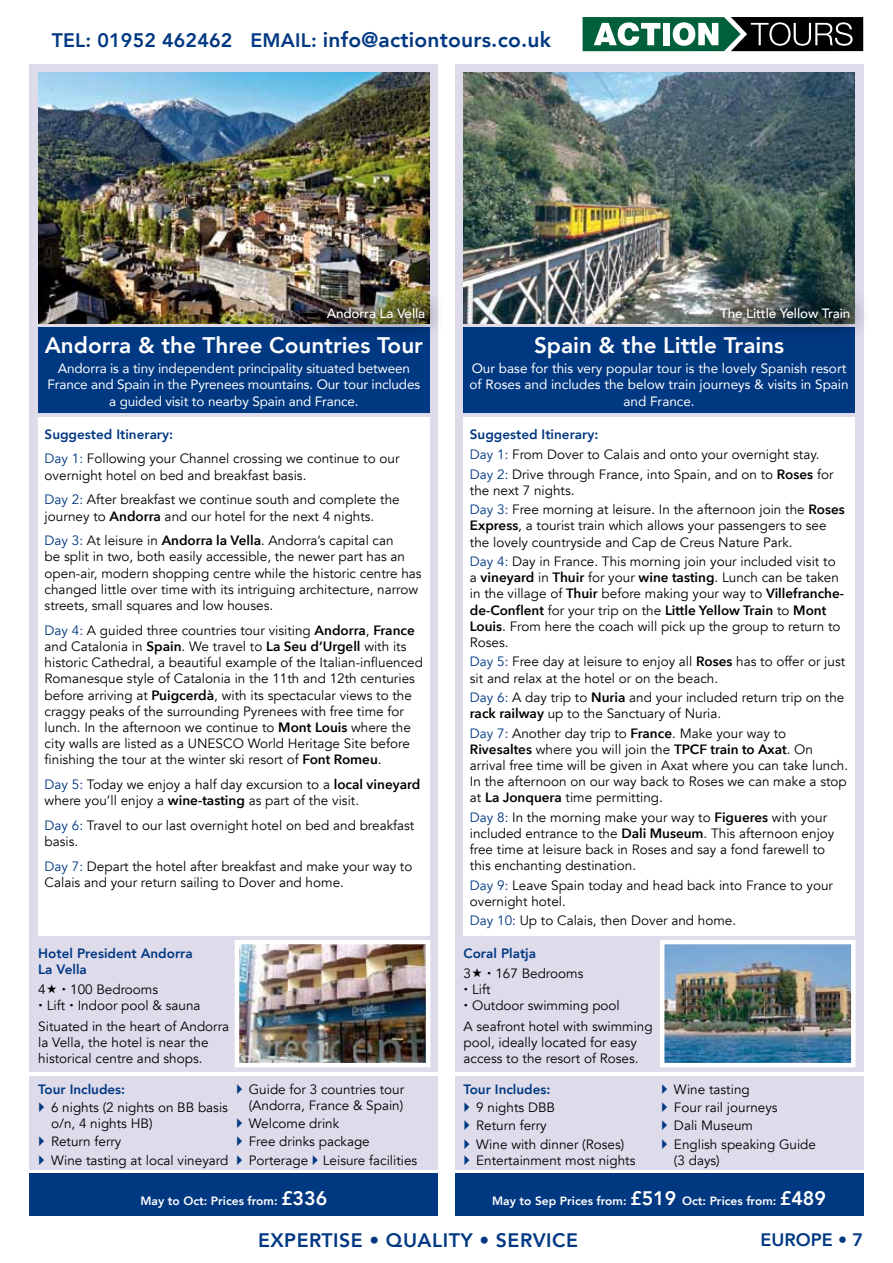
<style>
.page{position:relative;width:893px;height:1263px;background:#fff}
.page>*{position:absolute;margin:0;border:0;box-sizing:border-box;transform-origin:0 0}
.t1{font:800 22.5px "Avenir";color:#fff}
.t2{font:800 21px "Avenir";letter-spacing:.01em;color:#003882}
.t3{font:800 19.5px "Avenir";letter-spacing:.025em;color:#003882}
.t4{font:800 18px "Avenir";color:#003882}
.t5{font:13.5px/16.2px "Avenir";color:#000}
.t6{font:13.5px/16.2px "Avenir";letter-spacing:-.01em;color:#fff;text-align:center}
.t7{font:600 13.5px "Avenir Next";color:#000}
.t8{font:800 13.5px/16.2px "Avenir";color:#003882}
.t9{font:500 13.5px "Avenir";letter-spacing:-.01em;color:#fff}
.t10{font:800 12px "Avenir";color:#fff}
.s1{font-size:19.5px}
.s2{font-weight:800;color:#003882}
.s3{color:#003882}
.s4{font-family:"Avenir Next";font-weight:600}
.s5{font-family:"Avenir";font-weight:400}
</style>
<div class="page">
<svg style="left:583px;top:17px;width:280px;height:34px"></svg>
<div style="left:455px;top:64px;width:408px;height:1007px;background:#dedceb"></div>
<div style="left:455px;top:1076px;width:408px;height:93px;background:#dedceb"></div>
<div style="left:463px;top:417px;width:392px;height:518px;background:#fff"></div>
<div style="left:463px;top:327px;width:392px;height:85px;background:#003882"></div>
<div style="left:455px;top:1174px;width:408px;height:42px;background:#003882"></div>
<img style="left:463px;top:72px;width:392px;height:251px">
<img style="left:665px;top:945px;width:185px;height:117px">
<div style="left:660px;top:940px;width:195px;height:127px;border:4px solid #fff"></div>
<div style="left:30px;top:64px;width:408px;height:1007px;background:#dedceb"></div>
<div style="left:30px;top:1076px;width:408px;height:93px;background:#dedceb"></div>
<div style="left:38px;top:417px;width:391px;height:518px;background:#fff"></div>
<div style="left:38px;top:327px;width:391px;height:85px;background:#003882"></div>
<div style="left:30px;top:1174px;width:408px;height:42px;background:#003882"></div>
<img style="left:38px;top:72px;width:391px;height:251px">
<img style="left:240px;top:945px;width:185px;height:117px">
<div style="left:235px;top:940px;width:195px;height:127px;border:4px solid #fff"></div>
<div style="left:694px;top:282px;width:174px;height:57px;background:#000;opacity:.76"></div>
<div style="left:301px;top:282px;width:142px;height:57px;background:#000;opacity:.76"></div>
<h2 class="t2" style="left:52px;top:23px;width:501px"><span class="s1">TEL: 01952 462462 EMAIL:</span> info@actiontours.co.uk</h2>
<p class="t9" style="left:327px;top:301px;width:100px">Andorra La Vella</p>
<p class="t9" style="left:720px;top:301px;width:132px">The Little Yellow Train</p>
<h1 class="t1" style="left:45px;top:327px;width:380px">Andorra &amp; the Three Countries Tour</h1>
<p class="t6" style="left:48px;top:360px;width:374px">Andorra is a tiny independent principality situated between<br>France and Spain in the Pyrenees mountains. Our tour includes a guided visit to nearby Spain and France.</p>
<p class="t5" style="left:45px;top:422px;width:356px;line-height:24.8px"><span class="s2">Suggested Itinerary:<br></span><span class="s3">Day 1:</span> Following your Channel crossing we continue to our</p>
<p class="t5" style="left:45px;top:463px;width:357px;line-height:24.8px">overnight hotel on bed and breakfast basis.<br><span class="s3">Day 2:</span> After breakfast we continue south and complete the</p>
<p class="t5" style="left:45px;top:504px;width:351px;line-height:24.8px">journey to <span class="s4">Andorra</span> and our hotel for the next 4 nights.<br><span class="s3">Day 3:</span> At leisure in <span class="s4">Andorra la Vella</span>. Andorra’s capital can</p>
<p class="t5" style="left:45px;top:549px;width:378px">be split in two, both easily accessible, the newer part has an open-air, modern shopping centre while the historic centre has changed little over time with its intriguing architecture, narrow streets, small squares and low houses.</p>
<p class="t5" style="left:45px;top:622px;width:380px"><span class="s3">Day 4:</span> A guided three countries tour visiting <span class="s4">Andorra</span>, <span class="s4">France </span>and Catalonia in <span class="s4">Spain</span>. We travel to <span class="s4">La Seu d’Urgell</span> with its historic Cathedral, a beautiful example of the Italian-influenced Romanesque style of Catalonia in the 11th and 12th centuries before arriving at <span class="s4">Puigcerdà</span>, with its spectacular views to the craggy peaks of the surrounding Pyrenees with free time for lunch. In the afternoon we continue to <span class="s4">Mont Louis</span> where the city walls are listed as a UNESCO World Heritage Site before finishing the tour at the winter ski resort of <span class="s4">Font Romeu</span>.</p>
<p class="t5" style="left:45px;top:777px;width:377px"><span class="s3">Day 5:</span> Today we enjoy a half day excursion to a <span class="s4">local vineyard </span>where you’ll enjoy a <span class="s4">wine-tasting</span> as part of the visit.</p>
<p class="t5" style="left:45px;top:817px;width:371px"><span class="s3">Day 6:</span> Travel to our last overnight hotel on bed and breakfast basis.</p>
<p class="t5" style="left:45px;top:858px;width:369px"><span class="s3">Day 7:</span> Depart the hotel after breakfast and make your way to<br>Calais and your return sailing to Dover and home.</p>
<p class="t8" style="left:38px;top:945px;width:156px">Hotel President Andorra<br>La Vella</p>
<p class="t5" style="left:38px;top:982px;width:9px">4</p>
<p class="t5" style="left:47px;top:982px;width:155px;text-indent:23px">100 Bedrooms<br>Lift Indoor pool &amp; sauna</p>
<p class="t5" style="left:38px;top:1018px;width:192px">Situated in the heart of Andorra la Vella, the hotel is near the historical centre and shops.</p>
<h1 class="t1" style="left:534px;top:327px;width:252px">Spain &amp; the Little Trains</h1>
<p class="t6" style="left:469px;top:360px;width:381px">Our base for this very popular tour is the lovely Spanish resort of Roses and includes the below train journeys &amp; visits in Spain and France.</p>
<p class="t5" style="left:470px;top:424px;width:365px;line-height:20px"><span class="s2">Suggested Itinerary:<br></span><span class="s3">Day 1:</span> From Dover to Calais and onto your overnight stay.<br><span class="s3">Day 2:</span> Drive through France, into Spain, and on to <span class="s4">Roses</span> for</p>
<p class="t5" style="left:470px;top:481px;width:376px;line-height:19.4px">the next 7 nights.<br><span class="s3">Day 3:</span> Free morning at leisure. In the afternoon join the <span class="s4">Roses</span></p>
<p class="t5" style="left:470px;top:518px;width:358px"><span class="s4">Express</span>, a tourist train which allows your passengers to see the lovely countryside and Cap de Creus Nature Park.</p>
<p class="t5" style="left:470px;top:553px;width:376px"><span class="s3">Day 4:</span> Day in France. This morning join your included visit to a <span class="s4">vineyard</span> in <span class="s4">Thuir</span> for your <span class="s4">wine tasting</span>. Lunch can be taken in the village of <span class="s4">Thuir</span> before making your way to <span class="s4">Villefranche-</span></p>
<p class="t7" style="left:470px;top:598px;width:358px">de-Conflent <span class="s5">for your trip on the</span> Little Yellow Train <span class="s5">to</span> Mont</p>
<p class="t5" style="left:470px;top:618px;width:372px"><span class="s4">Louis</span>. From here the coach will pick up the group to return to<br>Roses.</p>
<p class="t5" style="left:470px;top:654px;width:377px"><span class="s3">Day 5:</span> Free day at leisure to enjoy all <span class="s4">Roses</span> has to offer or just sit and relax at the hotel or on the beach.</p>
<p class="t5" style="left:470px;top:689px;width:376px"><span class="s3">Day 6:</span> A day trip to <span class="s4">Nuria</span> and your included return trip on the <span class="s4">rack railway</span> up to the Sanctuary of Nuria.</p>
<p class="t5" style="left:470px;top:725px;width:318px"><span class="s3">Day 7:</span> Another day trip to <span class="s4">France</span>. Make your way to</p>
<p class="t7" style="left:470px;top:737px;width:345px">Rivesaltes <span class="s5">where you will join the</span> TPCF train to Axat<span class="s5">. On</span></p>
<p class="t5" style="left:470px;top:757px;width:380px;text-align:justify">arrival free time will be given in Axat where you can take lunch.<br>In the afternoon on our way back to Roses we can make a stop at <span class="s4">La Jonquera</span> time permitting.</p>
<p class="t5" style="left:470px;top:809px;width:366px"><span class="s3">Day 8:</span> In the morning make your way to <span class="s4">Figueres</span> with your included entrance to the <span class="s4">Dali Museum</span>. This afternoon enjoy free time at leisure back in Roses and say a fond farewell to this enchanting destination.</p>
<p class="t5" style="left:470px;top:877px;width:365px"><span class="s3">Day 9:</span> Leave Spain today and head back into France to your overnight hotel.</p>
<p class="t5" style="left:470px;top:913px;width:268px"><span class="s3">Day 10:</span> Up to Calais, then Dover and home.</p>
<p class="t8" style="left:463px;top:945px;width:74px">Coral Platja</p>
<p class="t5" style="left:463px;top:965px;width:9px">3</p>
<p class="t5" style="left:495px;top:965px;width:90px">167 Bedrooms</p>
<p class="t5" style="left:472px;top:982px;width:149px">Lift<br>Outdoor swimming pool</p>
<p class="t5" style="left:463px;top:1018px;width:191px">A seafront hotel with swimming pool, ideally located for easy access to the resort of Roses.</p>
<p class="t5" style="left:249px;top:1081px;width:157px">Guide for 3 countries tour (Andorra, France &amp; Spain)</p>
<p class="t5" style="left:249px;top:1114px;width:170px;line-height:18.3px">Welcome drink<br>Free drinks package<br>Porterage Leisure facilities</p>
<p class="t10" style="left:140px;top:1191px;width:188px">May to Oct: Prices from: <span class="s1">£336</span></p>
<p class="t8" style="left:38px;top:1081px;width:88px">Tour Includes:</p>
<p class="t5" style="left:51px;top:1099px;width:179px">6 nights (2 nights on BB basis o/n, 4 nights HB)</p>
<p class="t5" style="left:51px;top:1133px;width:179px;line-height:18.3px">Return ferry<br>Wine tasting at local vineyard</p>
<p class="t8" style="left:463px;top:1081px;width:88px">Tour Includes:</p>
<p class="t5" style="left:476px;top:1098px;width:150px;line-height:18.3px">9 nights DBB<br>Return ferry<br>Wine with dinner (Roses)</p>
<p class="t5" style="left:476px;top:1152px;width:161px">Entertainment most nights</p>
<p class="t5" style="left:674px;top:1080px;width:144px;line-height:18.3px">Wine tasting<br>Four rail journeys<br>Dali Museum<br>English speaking Guide</p>
<p class="t5" style="left:674px;top:1152px;width:47px">(3 days)</p>
<p class="t10" style="left:492px;top:1191px;width:335px">May to Sep Prices from: <span class="s1">£519</span> Oct: Prices from: <span class="s1">£489</span></p>
<h3 class="t3" style="left:258px;top:1225px;width:321px">EXPERTISE • QUALITY • SERVICE</h3>
<h3 class="t4" style="left:761px;top:1226px;width:104px">EUROPE • 7</h3>
</div>
